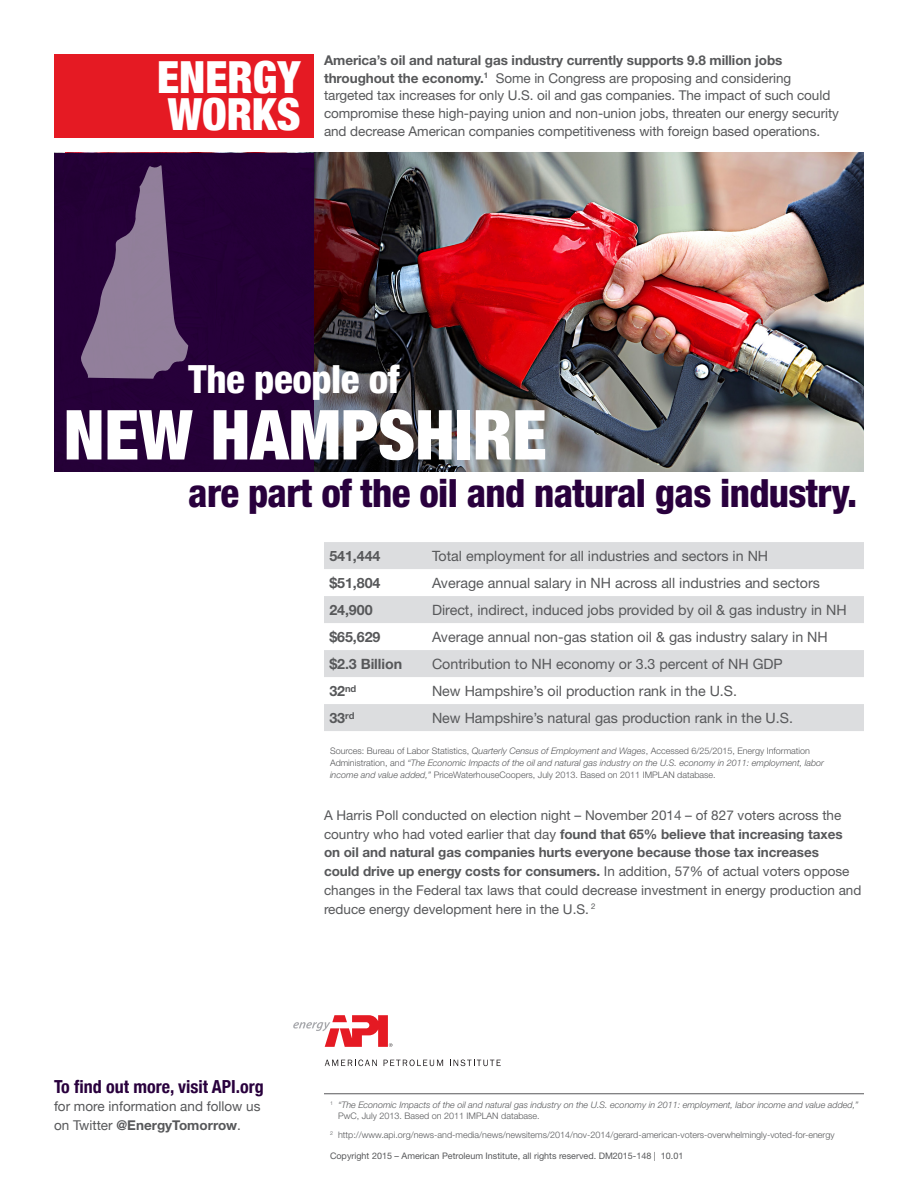
<style>
.page{position:relative;width:918px;height:1188px;background:#fff}
.page>*{position:absolute;margin:0;border:0;box-sizing:border-box;transform-origin:0 0}
.t1{font:900 condensed 69px "Helvetica Neue";color:#fff}
.t2{font:900 condensed 44.25px/36.9px "Helvetica Neue";color:#fff}
.t3{font:800 condensed 39px "Helvetica Neue LT Std";letter-spacing:-.015em;color:#29003d}
.t4{font:800 condensed 39px "Helvetica Neue LT Std";letter-spacing:-.01em;color:#fff}
.t5{font:700 condensed 18px "Helvetica Neue";color:#29003d}
.Callouts{font:14.25px "Helvetica Neue LT Std";color:#57585a}
.Callouts-2{font:700 14.25px "Helvetica Neue LT Std";letter-spacing:-.005em;color:#57585a}
.Text{font:13.5px/18.8px "Helvetica Neue LT Std";letter-spacing:-.005em;color:#57585a}
.t6{font:13.5px/18.5px "Helvetica Neue";color:#57585a}
.Footnote{font:300 9px/11.7px "Helvetica Neue LT Std";color:#57585a}
.Footnote-2{font:italic 300 9px/11.7px "Helvetica Neue LT Std";color:#57585a}
.t7{font:9px "Helvetica Neue LT Std";color:#57585a}
.s1{font-weight:700}
.s2{font-style:italic}
.s3{font-family:"Helvetica Neue LT Std";font-weight:700}
.s4{font-style:normal}
</style>
<div class="page">
<svg style="left:293px;top:1015px;width:99px;height:32px"></svg>
<svg style="left:325px;top:1060px;width:52px;height:6px"></svg>
<svg style="left:384px;top:1060px;width:59px;height:6px"></svg>
<svg style="left:450px;top:1060px;width:51px;height:6px"></svg>
<div style="left:54px;top:54px;width:259px;height:84px;background:#e51a23"></div>
<hr style="left:324px;top:1094px;width:540px;height:1px;background:#57585a">
<img style="left:313px;top:153px;width:551px;height:318px">
<div style="left:54px;top:153px;width:259px;height:318px;background:#29003d"></div>
<div style="left:324px;top:542px;width:540px;height:27px;background:#dcdddf"></div>
<div style="left:324px;top:596px;width:540px;height:27px;background:#dcdddf"></div>
<div style="left:324px;top:650px;width:540px;height:27px;background:#dcdddf"></div>
<div style="left:324px;top:704px;width:540px;height:27px;background:#dcdddf"></div>
<svg style="left:79px;top:163px;width:109px;height:216px"></svg>
<p class="t2" style="left:157px;top:56px;width:145px">ENERGY<br>WORKS</p>
<p class="Text" style="left:324px;top:51px;width:516px;line-height:17.7px"><span class="s1">America’s oil and natural gas industry currently supports 9.8 million jobs throughout the economy.</span><sup>1</sup> Some in Congress are proposing and considering targeted tax increases for only U.S. oil and gas companies. The impact of such could compromise these high-paying union and non-union jobs, threaten our energy security and decrease American companies competitiveness with foreign based operations.</p>
<p class="t4" style="left:188px;top:355px;width:213px">The people of</p>
<p class="t1" style="left:64px;top:378px;width:485px">NEW HAMPSHIRE</p>
<p class="t3" style="left:188px;top:469px;width:671px">are part of the oil and natural gas industry.</p>
<p class="Callouts-2" style="left:329px;top:547px;width:53px">541,444</p>
<p class="Callouts" style="left:432px;top:547px;width:338px">Total employment for all industries and sectors in NH</p>
<p class="Callouts-2" style="left:329px;top:574px;width:53px">$51,804</p>
<p class="Callouts" style="left:432px;top:574px;width:389px">Average annual salary in NH across all industries and sectors</p>
<p class="Callouts-2" style="left:329px;top:601px;width:45px">24,900</p>
<p class="Callouts" style="left:432px;top:601px;width:416px">Direct, indirect, induced jobs provided by oil &amp; gas industry in NH</p>
<p class="Callouts-2" style="left:329px;top:628px;width:53px">$65,629</p>
<p class="Callouts" style="left:432px;top:628px;width:397px">Average annual non-gas station oil &amp; gas industry salary in NH</p>
<p class="Callouts-2" style="left:329px;top:655px;width:74px">$2.3 Billion</p>
<p class="Callouts" style="left:432px;top:655px;width:352px">Contribution to NH economy or 3.3 percent of NH GDP</p>
<p class="Callouts-2" style="left:329px;top:682px;width:28px">32<sup>nd</sup></p>
<p class="Callouts" style="left:432px;top:682px;width:307px">New Hampshire’s oil production rank in the U.S.</p>
<p class="Callouts-2" style="left:329px;top:709px;width:27px">33<sup>rd</sup></p>
<p class="Callouts" style="left:432px;top:709px;width:363px">New Hampshire’s natural gas production rank in the U.S.</p>
<p class="Footnote" style="left:330px;top:745px;width:496px">Sources: Bureau of Labor Statistics, <span class="s2">Quarterly Census of Employment and Wages</span>, Accessed 6/25/2015, Energy Information<br>Administration, and <span class="s2">“The Economic Impacts of the oil and natural gas industry on the U.S. economy in 2011: employment, labor income and value added,”</span> PriceWaterhouseCoopers, July 2013. Based on 2011 IMPLAN database.</p>
<p class="Text" style="left:324px;top:805px;width:539px">A Harris Poll conducted on election night – November 2014 – of 827 voters across the country who had voted earlier that day <span class="s1">found that 65% believe that increasing taxes on oil and natural gas companies hurts everyone because those tax increases<br>could drive up energy costs for consumers.</span> In addition, 57% of actual voters oppose changes in the Federal tax laws that could decrease investment in energy production and reduce energy development here in the U.S. <sup>2</sup></p>
<p class="t5" style="left:54px;top:1071px;width:211px">To find out more, visit API.org</p>
<p class="t6" style="left:54px;top:1098px;width:208px">for more information and follow us on Twitter <span class="s3">@EnergyTomorrow</span>.</p>
<p class="Footnote-2" style="left:338px;top:1099px;width:522px;text-indent:-8px"><sup>1</sup> “The Economic Impacts of the oil and natural gas industry on the U.S. economy in 2011: employment, labor income and value added,”<br><span class="s4">PwC, July 2013. Based on 2011 IMPLAN database.</span></p>
<p class="Footnote" style="left:330px;top:1129px;width:506px"><sup>2</sup> http://www.api.org/news-and-media/news/newsitems/2014/nov-2014/gerard-american-voters-overwhelmingly-voted-for-energy</p>
<p class="t7" style="left:330px;top:1150px;width:355px">Copyright 2015 – American Petroleum Institute, all rights reserved. DM2015-148 | 10.01</p>
</div>
